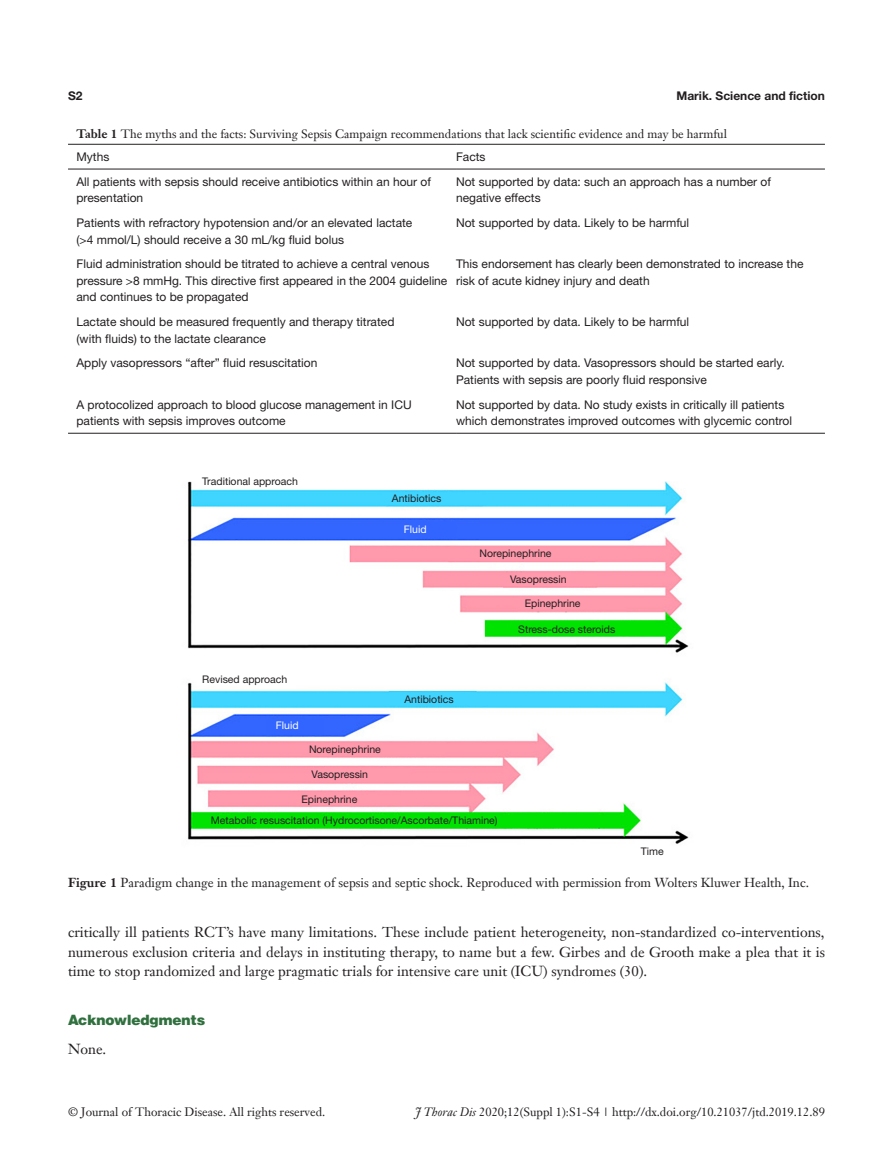
<style>
.page{position:relative;width:893px;height:1170px;background:#fff}
.page>*{position:absolute;margin:0;border:0;box-sizing:border-box;transform-origin:0 0}
.t1{font:14.25px/19.5px "Janson Text LT";color:#231f20;text-align:justify}
.t2{font:900 14.25px "Helvetica";color:#30703e}
.t3{font:12.75px "Janson Text LT";color:#231f20}
.t4{font:12px/16.5px "Helvetica Neue LT Pro";color:#231f20}
.t5{font:12px "Janson Text LT";color:#231f20}
.Running_title{font:700 12px "Helvetica Neue LT Pro";color:#231f20}
.t6{font:10.5px "Helvetica Neue LT Pro";color:#231f20}
.t7{font:10.5px "Helvetica Neue LT Pro";color:#fff}
.s1{font-weight:700}
.s2{font-style:italic}
</style>
<div class="page">
<img style="left:187px;top:481px;width:502px;height:363px">
<hr style="left:68px;top:144px;width:388px;height:1px;background:#231f20">
<hr style="left:456px;top:144px;width:369px;height:1px;background:#231f20">
<hr style="left:68px;top:169px;width:388px;height:1px;background:#231f20">
<hr style="left:456px;top:169px;width:369px;height:1px;background:#231f20">
<hr style="left:68px;top:433px;width:388px;height:1px;background:#231f20">
<hr style="left:456px;top:433px;width:369px;height:1px;background:#231f20">
<p class="Running_title" style="left:68px;top:88px;width:16px">S2</p>
<p class="Running_title" style="left:676px;top:88px;width:150px">Marik. Science and fiction</p>
<p class="t5" style="left:77px;top:126px;width:652px"><span class="s1">Table 1</span> The myths and the facts: Surviving Sepsis Campaign recommendations that lack scientific evidence and may be harmful</p>
<p class="t4" style="left:77px;top:148px;width:34px">Myths</p>
<p class="t4" style="left:456px;top:148px;width:31px">Facts</p>
<p class="t4" style="left:77px;top:173px;width:356px">All patients with sepsis should receive antibiotics within an hour of presentation</p>
<p class="t4" style="left:456px;top:173px;width:316px">Not supported by data: such an approach has a number of negative effects</p>
<p class="t4" style="left:77px;top:214px;width:337px">Patients with refractory hypotension and/or an elevated lactate (&gt;4 mmol/L) should receive a 30 mL/kg fluid bolus</p>
<p class="t4" style="left:456px;top:214px;width:235px">Not supported by data. Likely to be harmful</p>
<p class="t4" style="left:77px;top:255px;width:372px">Fluid administration should be titrated to achieve a central venous pressure &gt;8 mmHg. This directive first appeared in the 2004 guideline and continues to be propagated</p>
<p class="t4" style="left:456px;top:255px;width:349px">This endorsement has clearly been demonstrated to increase the risk of acute kidney injury and death</p>
<p class="t4" style="left:77px;top:313px;width:319px">Lactate should be measured frequently and therapy titrated (with fluids) to the lactate clearance</p>
<p class="t4" style="left:456px;top:313px;width:235px">Not supported by data. Likely to be harmful</p>
<p class="t4" style="left:77px;top:354px;width:242px">Apply vasopressors “after” fluid resuscitation</p>
<p class="t4" style="left:456px;top:354px;width:330px">Not supported by data. Vasopressors should be started early.<br>Patients with sepsis are poorly fluid responsive</p>
<p class="t4" style="left:77px;top:396px;width:337px">A protocolized approach to blood glucose management in ICU patients with sepsis improves outcome</p>
<p class="t4" style="left:456px;top:396px;width:338px">Not supported by data. No study exists in critically ill patients which demonstrates improved outcomes with glycemic control</p>
<p class="t6" style="left:202px;top:475px;width:97px">Traditional approach</p>
<p class="t6" style="left:392px;top:491px;width:51px">Antibiotics</p>
<p class="t7" style="left:404px;top:523px;width:24px">Fluid</p>
<p class="t6" style="left:202px;top:672px;width:86px">Revised approach</p>
<p class="t7" style="left:276px;top:718px;width:24px">Fluid</p>
<p class="t6" style="left:309px;top:742px;width:73px">Norepinephrine</p>
<p class="t6" style="left:312px;top:767px;width:58px">Vasopressin</p>
<p class="t6" style="left:302px;top:792px;width:57px">Epinephrine</p>
<p class="t6" style="left:404px;top:692px;width:51px">Antibiotics</p>
<p class="t6" style="left:479px;top:547px;width:73px">Norepinephrine</p>
<p class="t6" style="left:510px;top:572px;width:58px">Vasopressin</p>
<p class="t6" style="left:525px;top:597px;width:57px">Epinephrine</p>
<p class="t6" style="left:518px;top:622px;width:99px">Stress-dose steroids</p>
<p class="t6" style="left:211px;top:813px;width:288px">Metabolic resuscitation (Hydrocortisone/Ascorbate/Thiamine)</p>
<p class="t6" style="left:641px;top:845px;width:24px">Time</p>
<p class="t3" style="left:68px;top:874px;width:742px"><span class="s1">Figure 1</span> Paradigm change in the management of sepsis and septic shock. Reproduced with permission from Wolters Kluwer Health, Inc.</p>
<p class="t1" style="left:68px;top:922px;width:758px">critically ill patients RCT’s have many limitations. These include patient heterogeneity, non-standardized co-interventions, numerous exclusion criteria and delays in instituting therapy, to name but a few. Girbes and de Grooth make a plea that it is time to stop randomized and large pragmatic trials for intensive care unit (ICU) syndromes (30).</p>
<p class="t2" style="left:68px;top:1010px;width:139px">Acknowledgments</p>
<p class="t1" style="left:68px;top:1039px;width:40px">None.</p>
<p class="t5" style="left:68px;top:1104px;width:259px">© Journal of Thoracic Disease. All rights reserved.</p>
<p class="t5" style="left:415px;top:1104px;width:411px"><span class="s2">J Thorac Dis</span> 2020;12(Suppl 1):S1-S4 | http://dx.doi.org/10.21037/jtd.2019.12.89</p>
</div>
